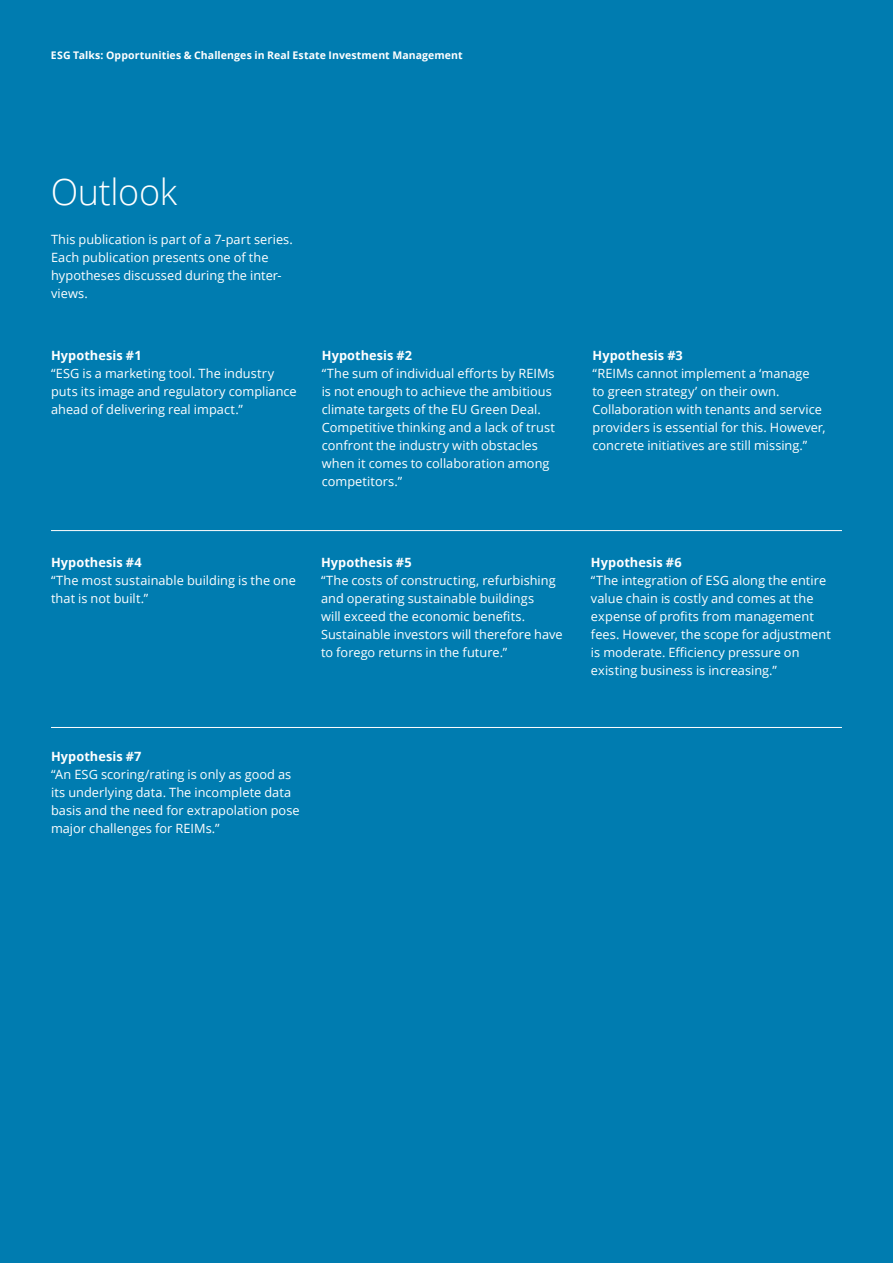
<style>
.page{position:relative;width:893px;height:1263px;background:#007cb0}
.page>*{position:absolute;margin:0;border:0;box-sizing:border-box;transform-origin:0 0}
.t1{font:300 36px "Open Sans";letter-spacing:-.01em;color:#fff}
.t2{font:12.75px/18px "Open Sans";letter-spacing:.005em;color:#fff}
.t3{font:700 12.75px "Open Sans";letter-spacing:.005em;color:#fff}
.t4{font:700 10.5px "Open Sans";letter-spacing:.01em;color:#fff}
</style>
<div class="page">
<hr style="left:51px;top:530px;width:791px;height:1px;background:#fff">
<hr style="left:51px;top:727px;width:791px;height:1px;background:#fff">
<p class="t4" style="left:51px;top:48px;width:413px">ESG Talks: Opportunities &amp; Challenges in Real Estate Investment Management</p>
<h1 class="t1" style="left:51px;top:167px;width:128px">Outlook</h1>
<p class="t2" style="left:51px;top:230px;width:243px">This publication is part of a 7-part series.<br>Each publication presents one of the hypotheses discussed during the inter&shy;views.</p>
<p class="t3" style="left:51px;top:347px;width:92px">Hypothesis #1</p>
<p class="t2" style="left:51px;top:364px;width:247px">“ESG is a marketing tool. The industry puts its image and regulatory compliance ahead of delivering real impact.”</p>
<p class="t3" style="left:322px;top:347px;width:92px">Hypothesis #2</p>
<p class="t2" style="left:322px;top:364px;width:235px">“The sum of individual efforts by REIMs is not enough to achieve the ambitious climate targets of the EU Green Deal.<br>Competitive thinking and a lack of trust confront the industry with obstacles when it comes to collaboration among competitors.”</p>
<p class="t3" style="left:51px;top:553px;width:92px">Hypothesis #4</p>
<p class="t2" style="left:51px;top:571px;width:246px">“The most sustainable building is the one that is not built.”</p>
<p class="t3" style="left:321px;top:553px;width:92px">Hypothesis #5</p>
<p class="t2" style="left:321px;top:571px;width:243px">“The costs of constructing, refurbishing and operating sustainable buildings<br>will exceed the economic benefits.<br>Sustainable investors will therefore have to forego returns in the future.”</p>
<p class="t3" style="left:592px;top:347px;width:92px">Hypothesis #3</p>
<p class="t2" style="left:592px;top:364px;width:234px">“REIMs cannot implement a ‘manage<br>to green strategy’ on their own.<br>Collaboration with tenants and service providers is essential for this. However, concrete initiatives are still missing.”</p>
<p class="t3" style="left:591px;top:553px;width:92px">Hypothesis #6</p>
<p class="t2" style="left:591px;top:571px;width:241px">“The integration of ESG along the entire value chain is costly and comes at the expense of profits from management fees. However, the scope for adjustment is moderate. Efficiency pressure on existing business is increasing.”</p>
<p class="t3" style="left:51px;top:747px;width:92px">Hypothesis #7</p>
<p class="t2" style="left:51px;top:765px;width:250px">“An ESG scoring/rating is only as good as its underlying data. The incomplete data basis and the need for extrapolation pose major challenges for REIMs.”</p>
</div>
